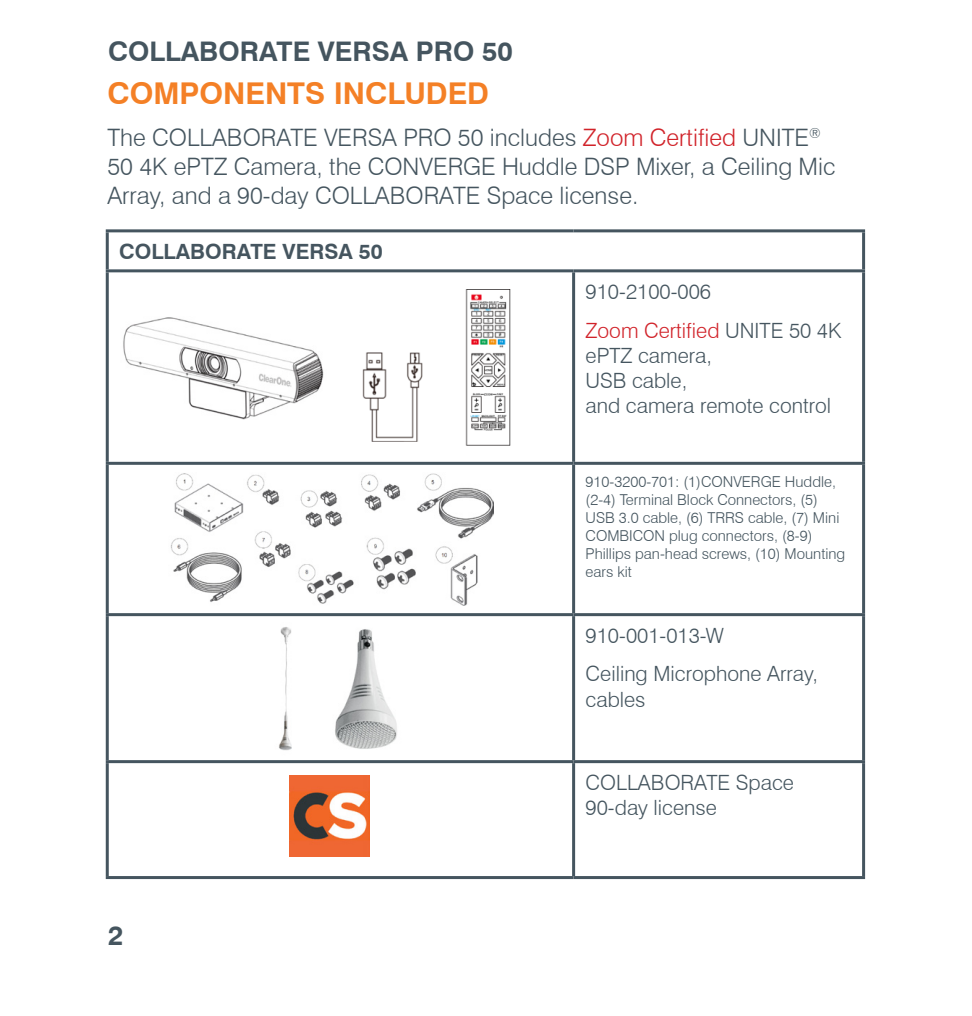
<style>
.page{position:relative;width:972px;height:1016px;background:#fff}
.page>*{position:absolute;margin:0;border:0;box-sizing:border-box;transform-origin:0 0}
.Chapter_Header{font:700 30px "Swiss 721 BT";color:#f48026}
.t1{font:700 27px "Swiss 721 BT";color:#45555f}
.Body_Copy{font:300 24px/28.8px "Swiss 721 BT";color:#45555f}
.Body_Copy-2{font:300 21px/25.2px "Swiss 721 BT";color:#45555f}
.Body_Copy-3{font:700 21px "Swiss 721 BT";color:#45555f}
.Body_Copy-4{font:300 15px/18px "Swiss 721 BT";color:#45555f}
.s1{color:#d1232a}
</style>
<div class="page">
<hr style="left:106px;top:229px;width:468px;height:3px;background:#45555f">
<hr style="left:106px;top:232px;width:3px;height:37px;background:#45555f">
<hr style="left:574px;top:229px;width:291px;height:3px;background:#45555f">
<hr style="left:862px;top:232px;width:3px;height:37px;background:#45555f">
<hr style="left:106px;top:269px;width:468px;height:3px;background:#45555f">
<hr style="left:106px;top:272px;width:3px;height:189px;background:#45555f">
<hr style="left:574px;top:269px;width:291px;height:3px;background:#45555f">
<hr style="left:572px;top:272px;width:3px;height:189px;background:#45555f">
<hr style="left:862px;top:272px;width:3px;height:189px;background:#45555f">
<hr style="left:106px;top:461px;width:468px;height:3px;background:#45555f">
<hr style="left:106px;top:464px;width:3px;height:149px;background:#45555f">
<hr style="left:574px;top:461px;width:291px;height:3px;background:#45555f">
<hr style="left:572px;top:464px;width:3px;height:149px;background:#45555f">
<hr style="left:862px;top:464px;width:3px;height:149px;background:#45555f">
<hr style="left:106px;top:613px;width:468px;height:3px;background:#45555f">
<hr style="left:106px;top:616px;width:3px;height:144px;background:#45555f">
<hr style="left:574px;top:613px;width:291px;height:3px;background:#45555f">
<hr style="left:572px;top:616px;width:3px;height:144px;background:#45555f">
<hr style="left:862px;top:616px;width:3px;height:144px;background:#45555f">
<hr style="left:106px;top:760px;width:468px;height:3px;background:#45555f">
<hr style="left:106px;top:763px;width:3px;height:112px;background:#45555f">
<hr style="left:574px;top:760px;width:291px;height:3px;background:#45555f">
<hr style="left:572px;top:763px;width:3px;height:112px;background:#45555f">
<hr style="left:862px;top:763px;width:3px;height:112px;background:#45555f">
<hr style="left:106px;top:875px;width:468px;height:3px;background:#45555f">
<hr style="left:574px;top:875px;width:291px;height:3px;background:#45555f">
<img style="left:279px;top:627px;width:118px;height:124px">
<img style="left:363px;top:353px;width:60px;height:88px">
<img style="left:123px;top:317px;width:201px;height:102px">
<img style="left:289px;top:775px;width:81px;height:81px">
<img style="left:170px;top:473px;width:323px;height:132px">
<img style="left:465px;top:290px;width:46px;height:155px">
<h2 class="t1" style="left:108px;top:35px;width:406px">COLLABORATE VERSA PRO 50</h2>
<p class="Chapter_Header" style="left:107px;top:75px;width:383px">COMPONENTS INCLUDED</p>
<p class="Body_Copy" style="left:107px;top:123px;width:730px">The COLLABORATE VERSA PRO 50 includes <span class="s1">Zoom Certified</span> UNITE<sup>®<br></sup>50 4K ePTZ Camera, the CONVERGE Huddle DSP Mixer, a Ceiling Mic<br>Array, and a 90-day COLLABORATE Space license.</p>
<p class="Body_Copy-3" style="left:119px;top:238px;width:265px">COLLABORATE VERSA 50</p>
<p class="Body_Copy-2" style="left:586px;top:278px;width:127px">910-2100-006</p>
<p class="Body_Copy-2" style="left:586px;top:317px;width:257px"><span class="s1">Zoom Certified</span> UNITE 50 4K ePTZ camera,<br>USB cable,<br>and camera remote control</p>
<p class="Body_Copy-4" style="left:586px;top:472px;width:261px">910-3200-701: (1)CONVERGE Huddle, (2-4) Terminal Block Connectors, (5)<br>USB 3.0 cable, (6) TRRS cable, (7) Mini<br>COMBICON plug connectors, (8-9)<br>Phillips pan-head screws, (10) Mounting ears kit</p>
<p class="Body_Copy-2" style="left:586px;top:622px;width:140px">910-001-013-W</p>
<p class="Body_Copy-2" style="left:586px;top:661px;width:234px">Ceiling Microphone Array, cables</p>
<h2 class="t1" style="left:108px;top:918px;width:17px">2</h2>
<p class="Body_Copy-2" style="left:586px;top:769px;width:210px">COLLABORATE Space<br>90-day license</p>
</div>
